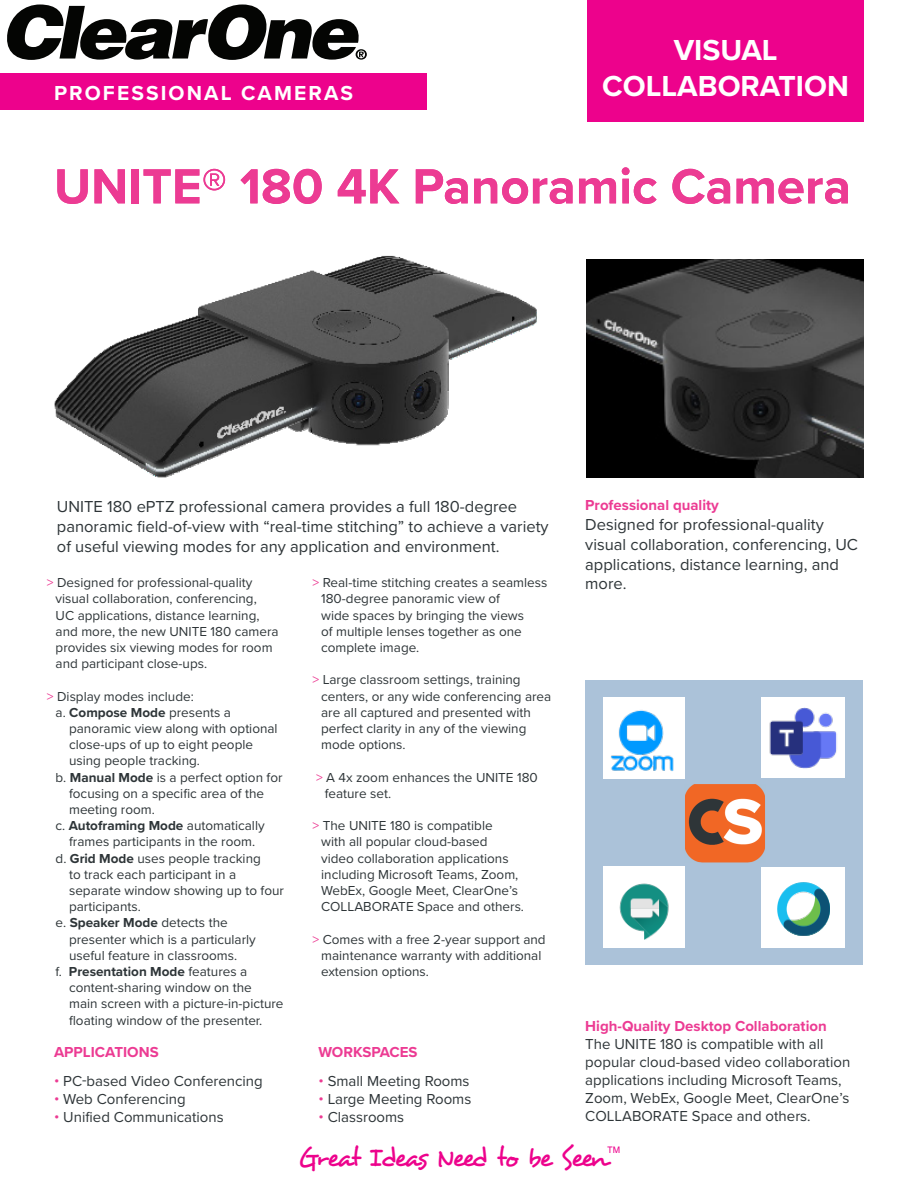
<style>
.page{position:relative;width:918px;height:1188px;background:#fff}
.page>*{position:absolute;margin:0;border:0;box-sizing:border-box;transform-origin:0 0}
.t1{font:700 51px "Proxima Nova";color:#ec3b93}
.t2{font:700 30px "Proxima Nova";color:#fff}
.t3{font:27px "Desyrel";letter-spacing:-.075em;color:#ed028c}
.t4{font:700 21px "Proxima Nova";letter-spacing:.1em;color:#fff}
.t5{font:16.5px/19.8px "Proxima Nova";color:#2e3538}
.t6{font:15px/18px "Proxima Nova";color:#2e3538}
.t7{font:700 15px "Proxima Nova";color:#ec3b93}
.t8{font:13.5px/16.2px "Proxima Nova";color:#2e3538}
.t9{font:9px "Swiss 721 BT";color:#ed028c}
.s1{color:#ec3b93}
.s2{font-weight:700}
</style>
<div class="page">
<div style="left:0;top:73px;width:427px;height:37px;background:#ed028c"></div>
<div style="left:587px;top:0;width:277px;height:122px;background:#ed028c"></div>
<svg style="left:7px;top:4px;width:360px;height:56px"></svg>
<img style="left:54px;top:255px;width:483px;height:223px">
<img style="left:587px;top:260px;width:276px;height:218px">
<div style="left:585px;top:680px;width:278px;height:285px;background:#abc2d9"></div>
<div style="left:603px;top:867px;width:81px;height:81px;background:#fff"></div>
<img style="left:619px;top:883px;width:50px;height:57px">
<div style="left:762px;top:867px;width:83px;height:81px;background:#fff"></div>
<img style="left:777px;top:882px;width:53px;height:54px">
<div style="left:603px;top:697px;width:81px;height:81px;background:#fff"></div>
<img style="left:611px;top:710px;width:63px;height:62px">
<div style="left:762px;top:697px;width:83px;height:81px;background:#fff"></div>
<img style="left:769px;top:707px;width:68px;height:62px">
<img style="left:685px;top:784px;width:80px;height:79px">
<p class="t4" style="left:54px;top:77px;width:301px">PROFESSIONAL CAMERAS</p>
<p class="t2" style="left:674px;top:27px;width:105px">VISUAL</p>
<p class="t2" style="left:602px;top:63px;width:248px">COLLABORATION</p>
<p class="t1" style="left:54px;top:148px;width:799px">UNITE® 180 4K Panoramic Camera</p>
<p class="t5" style="left:57px;top:496px;width:493px">UNITE 180 ePTZ professional camera provides a full 180-degree panoramic field-of-view with “real-time stitching” to achieve a variety of useful viewing modes for any application and environment.</p>
<p class="t8" style="left:56px;top:574px;width:225px;text-indent:-9px"><span class="s1">&gt;</span> Designed for professional-quality visual collaboration, conferencing, UC applications, distance learning, and more, the new UNITE 180 camera provides six viewing modes for room and participant close-ups.</p>
<p class="t8" style="left:47px;top:687px;width:148px"><span class="s1">&gt;</span> Display modes include:</p>
<p class="t8" style="left:69px;top:704px;width:210px;text-indent:-14px">a. <span class="s2">Compose Mode</span> presents a panoramic view along with optional close-ups of up to eight people using people tracking.</p>
<p class="t8" style="left:69px;top:768px;width:215px;text-indent:-14px">b. <span class="s2">Manual Mode</span> is a perfect option for focusing on a specific area of the meeting room.</p>
<p class="t8" style="left:56px;top:817px;width:211px;text-align:center">c. <span class="s2">Autoframing Mode</span> automatically frames participants in the room.</p>
<p class="t8" style="left:69px;top:849px;width:216px;text-indent:-14px">d. <span class="s2">Grid Mode</span> uses people tracking<br>to track each participant in a separate window showing up to four participants.</p>
<p class="t8" style="left:69px;top:914px;width:188px;text-indent:-14px">e. <span class="s2">Speaker Mode</span> detects the presenter which is a particularly useful feature in classrooms.</p>
<p class="t8" style="left:69px;top:963px;width:216px;text-indent:-14px">f. <span class="s2">Presentation Mode</span> features a content-sharing window on the main screen with a picture-in-picture floating window of the presenter.</p>
<p class="t8" style="left:321px;top:574px;width:228px;text-indent:-9px"><span class="s1">&gt;</span> Real-time stitching creates a seamless<br>180-degree panoramic view of<br>wide spaces by bringing the views<br>of multiple lenses together as one complete image.</p>
<p class="t8" style="left:321px;top:671px;width:232px;text-indent:-9px"><span class="s1">&gt;</span> Large classroom settings, training centers, or any wide conferencing area are all captured and presented with perfect clarity in any of the viewing mode options.</p>
<p class="t8" style="left:325px;top:768px;width:215px;text-indent:-9px"><span class="s1">&gt;</span> A 4x zoom enhances the UNITE 180 feature set.</p>
<p class="t8" style="left:321px;top:817px;width:204px;text-indent:-9px"><span class="s1">&gt;</span> The UNITE 180 is compatible<br>with all popular cloud-based<br>video collaboration applications including Microsoft Teams, Zoom,<br>WebEx, Google Meet, ClearOne’s<br>COLLABORATE Space and others.</p>
<p class="t8" style="left:321px;top:930px;width:226px;text-indent:-9px"><span class="s1">&gt;</span> Comes with a free 2-year support and maintenance warranty with additional extension options.</p>
<p class="t7" style="left:54px;top:1041px;width:106px">APPLICATIONS</p>
<p class="t6" style="left:54px;top:1071px;width:210px"><span class="s1">•</span> PC-based Video Conferencing</p>
<p class="t6" style="left:54px;top:1089px;width:133px"><span class="s1">•</span> Web Conferencing</p>
<p class="t6" style="left:54px;top:1107px;width:171px"><span class="s1">•</span> Unified Communications</p>
<p class="t7" style="left:318px;top:1041px;width:101px">WORKSPACES</p>
<p class="t6" style="left:318px;top:1071px;width:153px"><span class="s1">•</span> Small Meeting Rooms</p>
<p class="t6" style="left:318px;top:1089px;width:154px"><span class="s1">•</span> Large Meeting Rooms</p>
<p class="t6" style="left:318px;top:1107px;width:87px"><span class="s1">•</span> Classrooms</p>
<p class="t7" style="left:585px;top:494px;width:135px">Professional quality</p>
<p class="t5" style="left:585px;top:514px;width:274px">Designed for professional-quality visual collaboration, conferencing, UC applications, distance learning, and more.</p>
<p class="t7" style="left:585px;top:1015px;width:243px">High-Quality Desktop Collaboration</p>
<p class="t6" style="left:585px;top:1035px;width:266px">The UNITE 180 is compatible with all popular cloud-based video collaboration applications including Microsoft Teams, Zoom, WebEx, Google Meet, ClearOne’s COLLABORATE Space and others.</p>
<p class="t3" style="left:298px;top:1140px;width:311px">Great Ideas Need to be Seen</p>
<p class="t9" style="left:608px;top:1144px;width:14px">TM</p>
</div>
